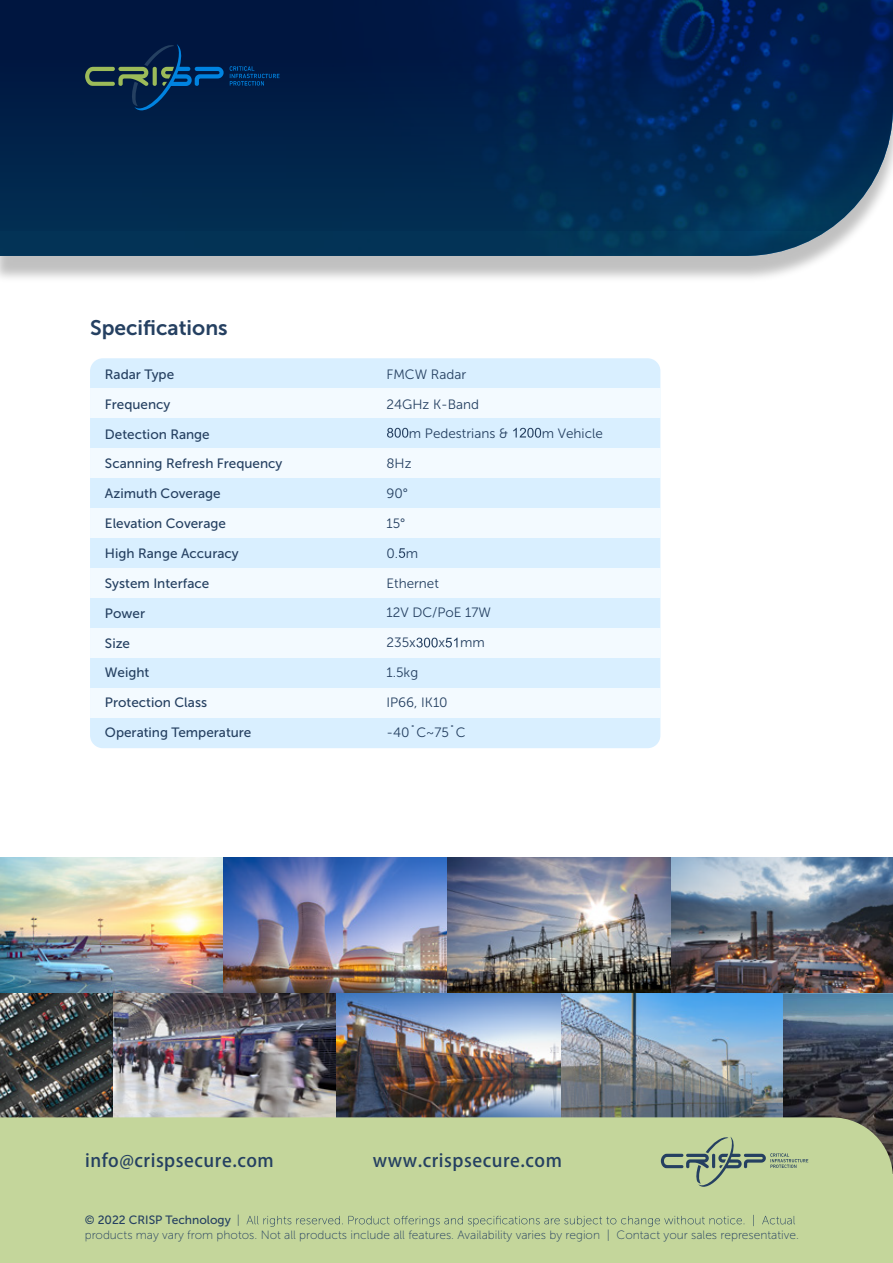
<style>
.page{position:relative;width:893px;height:1263px;background:#fff}
.page>*{position:absolute;margin:0;border:0;box-sizing:border-box;transform-origin:0 0}
.t1{font:21px "Museo Sans 700";color:#254061}
.t2{font:700 18px "Adobe Fan Heiti Std";letter-spacing:.03em;color:#254061}
.t3{font:13.5px "Museo Sans 500";color:#254061}
.t4{font:13.5px/29px "Museo Sans 300";color:#254061}
.t5{font:12px "Museo Sans 100";color:#254061}
.t6{font:12px "Museo Sans 500";color:#254061}
.s1{font-family:"Museo Sans 100"}
</style>
<div class="page">
<img style="left:0;top:231px;width:858px;height:25px">
<svg style="left:0;top:0;width:893px;height:231px;background:#03254f"></svg>
<svg style="left:85px;top:44px;width:139px;height:67px;background:#0d2f50"></svg>
<svg style="left:230px;top:66px;width:50px;height:20px"></svg>
<div style="left:90px;top:358px;width:570px;height:390px;background:#d9efff;border-radius:13px"></div>
<div style="left:90px;top:388px;width:570px;height:30px;background:#f3faff"></div>
<div style="left:90px;top:448px;width:570px;height:30px;background:#f3faff"></div>
<div style="left:90px;top:508px;width:570px;height:30px;background:#f3faff"></div>
<div style="left:90px;top:568px;width:570px;height:30px;background:#f3faff"></div>
<div style="left:90px;top:628px;width:570px;height:30px;background:#f3faff"></div>
<div style="left:90px;top:688px;width:570px;height:29px;background:#f3faff"></div>
<svg style="left:387px;top:428px;width:21px;height:10px"></svg>
<svg style="left:513px;top:428px;width:28px;height:10px"></svg>
<svg style="left:399px;top:548px;width:6px;height:10px"></svg>
<svg style="left:416px;top:638px;width:22px;height:9px"></svg>
<svg style="left:446px;top:638px;width:11px;height:9px"></svg>
<img style="left:0;top:858px;width:893px;height:135px">
<img style="left:782px;top:993px;width:111px;height:124px">
<img style="left:0;top:993px;width:782px;height:124px">
<div style="left:0;top:1117px;width:893px;height:146px;background:#c4d69b"></div>
<svg style="left:246px;top:1215px;width:549px;height:12px;background:#b3c694"></svg>
<svg style="left:661px;top:1136px;width:147px;height:51px;background:#adc092"></svg>
<h1 class="t1" style="left:90px;top:316px;width:139px">Specifications</h1>
<p class="t3" style="left:105px;top:367px;width:71px">Radar Type</p>
<p class="t3" style="left:105px;top:397px;width:67px">Frequency</p>
<p class="t3" style="left:105px;top:427px;width:106px">Detection Range</p>
<p class="t3" style="left:105px;top:456px;width:179px">Scanning Refresh Frequency</p>
<p class="t3" style="left:105px;top:486px;width:117px">Azimuth Coverage</p>
<p class="t3" style="left:105px;top:516px;width:123px">Elevation Coverage</p>
<p class="t3" style="left:105px;top:546px;width:135px">High Range Accuracy</p>
<p class="t3" style="left:105px;top:576px;width:106px">System Interface</p>
<p class="t3" style="left:105px;top:606px;width:42px">Power</p>
<p class="t3" style="left:105px;top:635px;width:27px">Size</p>
<p class="t3" style="left:105px;top:665px;width:46px">Weight</p>
<p class="t3" style="left:105px;top:695px;width:104px">Protection Class</p>
<p class="t3" style="left:105px;top:725px;width:148px">Operating Temperature</p>
<p class="t4" style="left:386px;top:360px;width:81px">FMCW Radar</p>
<p class="t4" style="left:409px;top:389px;width:101px;text-indent:-23px">24GHz K-Band<br>m Pedestrians &amp;</p>
<p class="t4" style="left:386px;top:449px;width:27px">8Hz</p>
<p class="t4" style="left:386px;top:479px;width:23px">90°</p>
<p class="t4" style="left:386px;top:509px;width:20px">15°</p>
<p class="t4" style="left:386px;top:539px;width:33px">0. m</p>
<p class="t4" style="left:386px;top:569px;width:106px">Ethernet<br>12V DC/PoE 17W</p>
<p class="t4" style="left:386px;top:628px;width:31px">235x</p>
<p class="t4" style="left:438px;top:628px;width:48px">x mm</p>
<p class="t4" style="left:386px;top:658px;width:33px">1.5kg</p>
<p class="t4" style="left:386px;top:688px;width:63px">IP66, IK10</p>
<p class="t4" style="left:386px;top:718px;width:81px">-40˚C~75˚C</p>
<p class="t4" style="left:542px;top:418px;width:63px">m Vehicle</p>
<h2 class="t2" style="left:85px;top:1149px;width:190px">info@crispsecure.com</h2>
<h2 class="t2" style="left:373px;top:1149px;width:190px">www.crispsecure.com</h2>
<p class="t6" style="left:85px;top:1213px;width:157px">© 2022 CRISP Technology <span class="s1">|</span></p>
<p class="t5" style="left:85px;top:1228px;width:716px">products may vary from photos. Not all products include all features. Availability varies by region | Contact your sales representative.</p>
</div>
